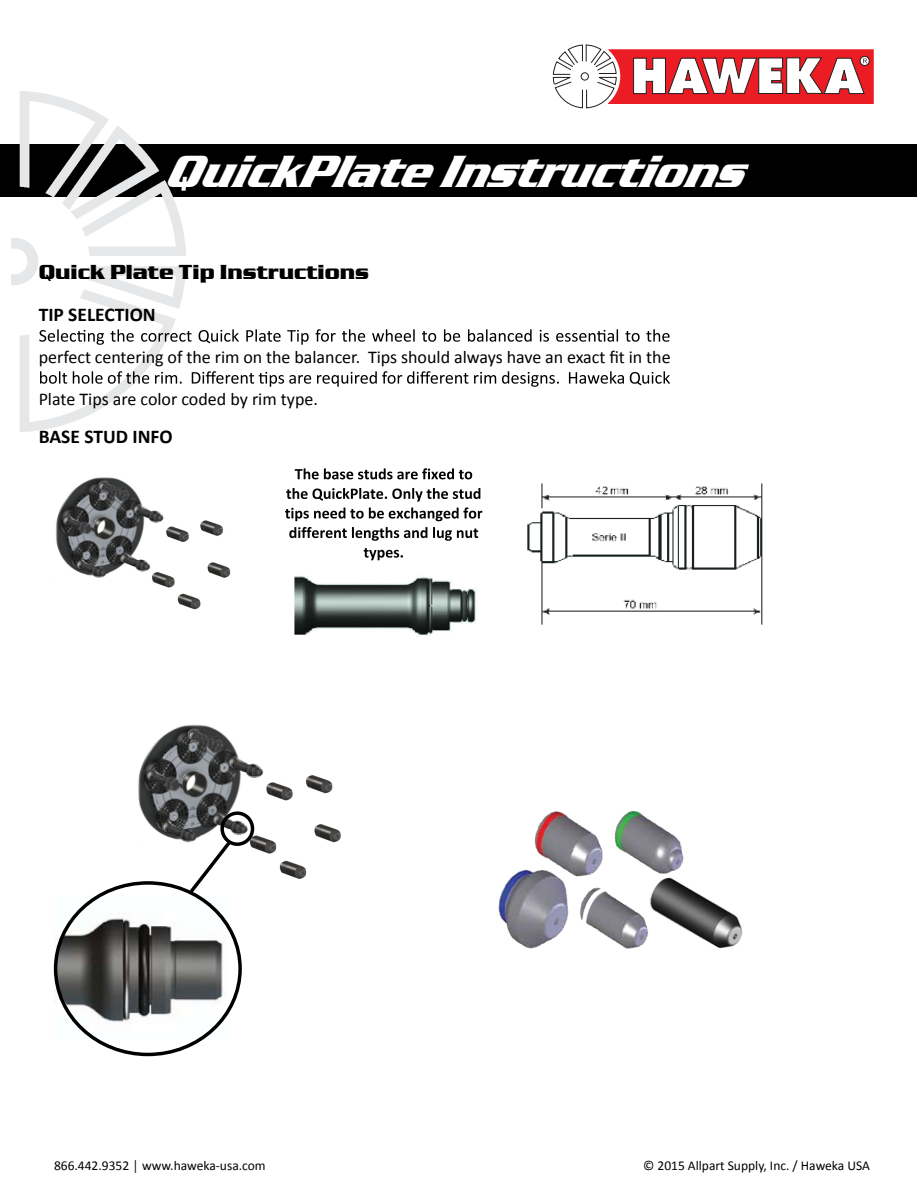
<style>
.page{position:relative;width:918px;height:1188px;background:#fff}
.page>*{position:absolute;margin:0;border:0;box-sizing:border-box;transform-origin:0 0}
.t1{font:italic 700 46.5px "Serpentine D";color:#fff;scale:.91 1}
.t2{font:700 21px "Serpentine D";color:#000}
.t3{font:700 19.5px "Calibri";color:#000}
.t4{font:18px "Calibri";color:#000}
.t5{font:13.5px "Calibri";color:#000}
</style>
<div class="page">
<img style="left:138px;top:724px;width:203px;height:155px">
<div style="left:0;top:144px;width:917px;height:53px;background:#000"></div>
<img style="left:11px;top:91px;width:174px;height:340px">
<svg style="left:39px;top:329px;width:631px;height:16px"></svg>
<svg style="left:40px;top:371px;width:630px;height:16px"></svg>
<svg style="left:295px;top:468px;width:177px;height:11px"></svg>
<svg style="left:285px;top:488px;width:197px;height:33px"></svg>
<svg style="left:289px;top:527px;width:189px;height:14px"></svg>
<svg style="left:364px;top:548px;width:39px;height:12px"></svg>
<img style="left:294px;top:576px;width:183px;height:61px">
<img style="left:527px;top:483px;width:236px;height:142px">
<img style="left:55px;top:896px;width:175px;height:144px">
<div style="left:220px;top:811px;width:34px;height:35px;border:3px solid #000;border-radius:50%"></div>
<svg style="left:186px;top:836px;width:49px;height:60px"></svg>
<svg style="left:553px;top:44px;width:321px;height:65px"></svg>
<img style="left:498px;top:811px;width:245px;height:138px">
<img style="left:55px;top:477px;width:176px;height:133px">
<h1 class="t1" style="left:166px;top:145px;width:650px">QuickPlate Instructions</h1>
<p class="t2" style="left:39px;top:260px;width:332px">Quick Plate Tip Instructions</p>
<p class="t3" style="left:39px;top:302px;width:119px">TIP SELECTION</p>
<p class="t4" style="left:39px;top:345px;width:633px">perfect centering of the rim on the balancer. Tips should always have an exact fit in the</p>
<p class="t4" style="left:39px;top:387px;width:281px">Plate Tips are color coded by rim type.</p>
<p class="t3" style="left:39px;top:424px;width:135px">BASE STUD INFO</p>
<p class="t5" style="left:54px;top:1157px;width:213px">866.442.9352 │ www.haweka-usa.com</p>
<p class="t5" style="left:643px;top:1157px;width:228px">© 2015 Allpart Supply, Inc. / Haweka USA</p>
</div>
